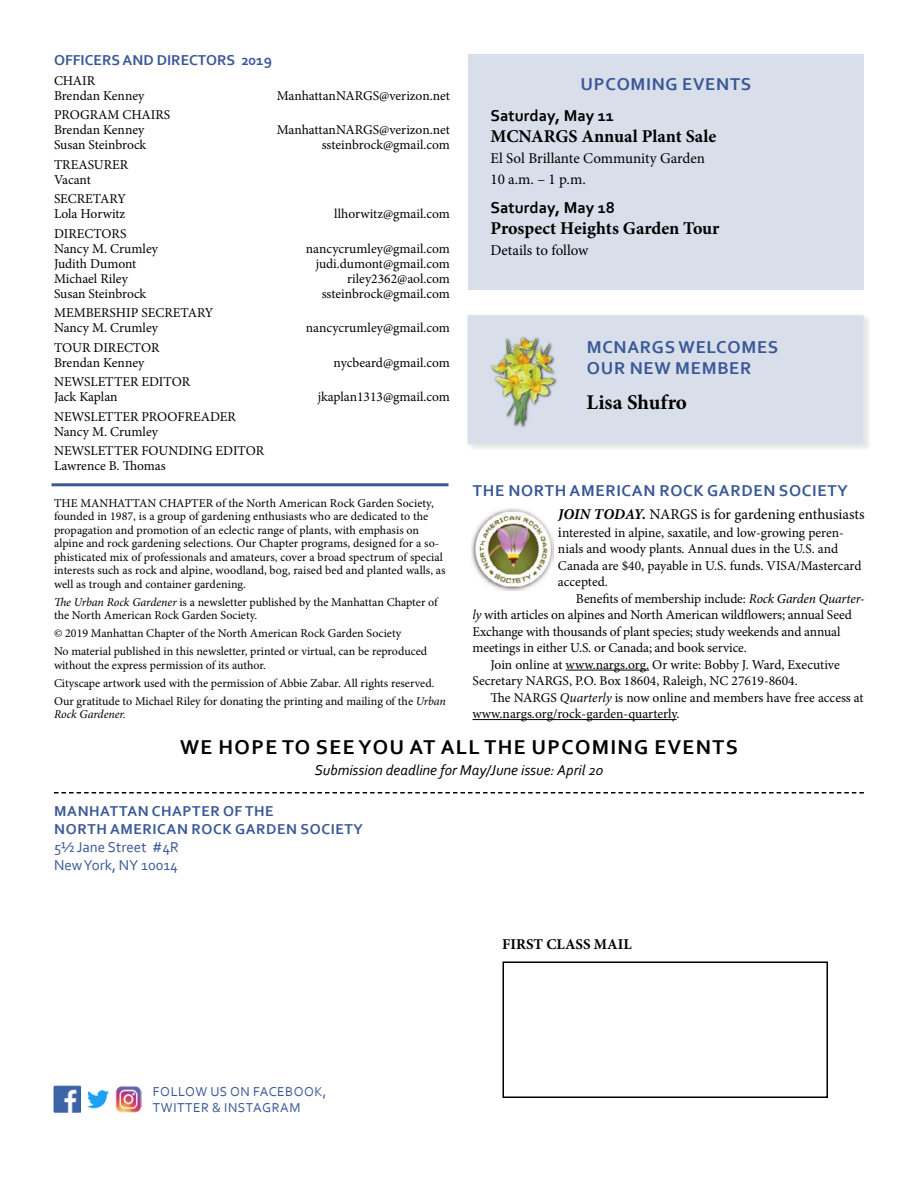
<style>
.page{position:relative;width:918px;height:1188px;background:#fff}
.page>*{position:absolute;margin:0;border:0;box-sizing:border-box;transform-origin:0 0}
.t1{font:700 21px "Corbel";letter-spacing:.065em;color:#000}
.t2{font:700 21px "Minion Pro";color:#000}
.t3{font:700 18px "Minion Pro";color:#000}
.t4{font:700 18px/21px "Corbel";letter-spacing:.04em;color:#3a5897}
.Headline_14_16{font:700 16.5px "Corbel";letter-spacing:.04em;color:#3a5897}
.t5{font:700 16.5px "Corbel";color:#000}
.t6{font:15px "Minion Pro";color:#000}
.t7{font:700 15px/18px "Corbel";letter-spacing:.04em;color:#3a5897}
.t8{font:italic 15px "Corbel";color:#000}
.t9{font:15px "Corbel";color:#3a5897}
.t10{font:700 15px "Corbel";color:#3a5897}
.t11{font:700 15px "Minion Pro";color:#000}
.t12{font:13.5px/15px "Minion Pro";letter-spacing:-.005em;color:#000}
.t13{font:13.5px/15.8px "Corbel";letter-spacing:.04em;color:#3a5897}
.t14{font:12px/13.5px "Minion Pro";color:#000}
.s1{font-style:italic}
.s2{font-weight:700;font-style:italic}
.s3{font-size:15px}
</style>
<div class="page">
<hr style="left:52px;top:483px;width:396px;height:3px;background:#3a5897">
<svg style="left:54px;top:792px;width:810px;height:2px"></svg>
<div style="left:502px;top:962px;width:326px;height:136px;border:2px solid #000"></div>
<img style="left:54px;top:1086px;width:26px;height:26px">
<img style="left:87px;top:1089px;width:22px;height:20px">
<img style="left:116px;top:1086px;width:26px;height:26px">
<hr style="left:566px;top:670px;width:83px;height:1px;background:#000">
<hr style="left:472px;top:719px;width:205px;height:1px;background:#000">
<img style="left:471px;top:509px;width:82px;height:82px">
<div style="left:468px;top:54px;width:396px;height:236px;background:#d8deea"></div>
<div style="left:468px;top:316px;width:403px;height:135px;background:#000;opacity:.5"></div>
<div style="left:468px;top:315px;width:396px;height:129px;background:#d8deea"></div>
<img style="left:491px;top:336px;width:66px;height:92px">
<p class="t10" style="left:54px;top:51px;width:220px">OFFICERS AND DIRECTORS 2019</p>
<p class="t12" style="left:54px;top:73px;width:92px">CHAIR<br>Brendan Kenney</p>
<p class="t12" style="left:277px;top:88px;width:175px">ManhattanNARGS@verizon.net</p>
<p class="t12" style="left:54px;top:107px;width:118px">PROGRAM CHAIRS<br>Brendan Kenney</p>
<p class="t12" style="left:277px;top:122px;width:175px">ManhattanNARGS@verizon.net</p>
<p class="t12" style="left:54px;top:137px;width:94px">Susan Steinbrock</p>
<p class="t12" style="left:322px;top:137px;width:130px">ssteinbrock@gmail.com</p>
<p class="t12" style="left:54px;top:157px;width:76px">TREASURER<br>Vacant</p>
<p class="t12" style="left:54px;top:191px;width:73px">SECRETARY<br>Lola Horwitz</p>
<p class="t12" style="left:334px;top:206px;width:117px">llhorwitz@gmail.com</p>
<p class="t12" style="left:54px;top:226px;width:106px">DIRECTORS<br>Nancy M. Crumley</p>
<p class="t12" style="left:306px;top:241px;width:146px">nancycrumley@gmail.com</p>
<p class="t12" style="left:54px;top:256px;width:84px">Judith Dumont</p>
<p class="t12" style="left:316px;top:256px;width:136px">judi.dumont@gmail.com</p>
<p class="t12" style="left:54px;top:271px;width:76px">Michael Riley</p>
<p class="t12" style="left:347px;top:271px;width:104px">riley2362@aol.com</p>
<p class="t12" style="left:54px;top:286px;width:94px">Susan Steinbrock</p>
<p class="t12" style="left:322px;top:286px;width:130px">ssteinbrock@gmail.com</p>
<p class="t12" style="left:54px;top:305px;width:161px">MEMBERSHIP SECRETARY<br>Nancy M. Crumley</p>
<p class="t12" style="left:306px;top:320px;width:146px">nancycrumley@gmail.com</p>
<p class="t12" style="left:54px;top:340px;width:107px">TOUR DIRECTOR<br>Brendan Kenney</p>
<p class="t12" style="left:54px;top:374px;width:138px">NEWSLETTER EDITOR<br>Jack Kaplan</p>
<p class="t12" style="left:334px;top:355px;width:118px">nycbeard@gmail.com</p>
<p class="t12" style="left:318px;top:389px;width:134px">jkaplan1313@gmail.com</p>
<p class="t12" style="left:54px;top:409px;width:183px">NEWSLETTER PROOFREADER<br>Nancy M. Crumley</p>
<p class="t12" style="left:54px;top:443px;width:212px">NEWSLETTER FOUNDING EDITOR<br>Lawrence B. Thomas</p>
<p class="t14" style="left:54px;top:496px;width:393px">THE MANHATTAN CHAPTER of the North American Rock Garden Society, founded in 1987, is a group of gardening enthusiasts who are dedicated to the propagation and promotion of an eclectic range of plants, with emphasis on alpine and rock gardening selections. Our Chapter programs, designed for a so&shy;phisticated mix of professionals and amateurs, cover a broad spectrum of special interests such as rock and alpine, woodland, bog, raised bed and planted walls, as well as trough and container gardening.</p>
<p class="t14" style="left:54px;top:595px;width:385px"><span class="s1">The Urban Rock Gardener</span> is a newsletter published by the Manhattan Chapter of the North American Rock Garden Society.</p>
<p class="t14" style="left:54px;top:627px;width:349px">© 2019 Manhattan Chapter of the North American Rock Garden Society</p>
<p class="t14" style="left:54px;top:645px;width:375px">No material published in this newsletter, printed or virtual, can be reproduced without the express permission of its author.</p>
<p class="t14" style="left:54px;top:676px;width:382px">Cityscape artwork used with the permission of Abbie Zabar. All rights reserved.</p>
<p class="t14" style="left:54px;top:694px;width:394px">Our gratitude to Michael Riley for donating the printing and mailing of the <span class="s1">Urban<br>Rock Gardener.</span></p>
<p class="t4" style="left:581px;top:73px;width:172px">UPCOMING EVENTS</p>
<p class="t5" style="left:490px;top:106px;width:125px">Saturday, May 11</p>
<p class="t3" style="left:490px;top:124px;width:227px">MCNARGS Annual Plant Sale</p>
<p class="t6" style="left:490px;top:149px;width:216px">El Sol Brillante Community Garden</p>
<p class="t6" style="left:490px;top:170px;width:97px">10 a.m. – 1 p.m.</p>
<p class="t5" style="left:490px;top:197px;width:126px">Saturday, May 18</p>
<p class="t3" style="left:490px;top:216px;width:231px">Prospect Heights Garden Tour</p>
<p class="t6" style="left:490px;top:240px;width:100px">Details to follow</p>
<p class="t4" style="left:587px;top:336px;width:193px">MCNARGS WELCOMES<br>OUR NEW MEMBER</p>
<p class="t2" style="left:586px;top:388px;width:102px">Lisa Shufro</p>
<p class="Headline_14_16" style="left:473px;top:480px;width:377px">THE NORTH AMERICAN ROCK GARDEN SOCIETY</p>
<p class="t6" style="left:558px;top:504px;width:308px"><span class="s2">JOIN TODAY.</span> NARGS is for gardening enthusiasts</p>
<p class="t12" style="left:558px;top:524px;width:305px;line-height:16.5px"><span class="s3">i</span>nterested in alpine, saxatile, and low-growing peren&shy;nials and woody plants. Annual dues in the U.S. and Canada are $40, payable in U.S. funds. VISA/Mastercard accepted.</p>
<p class="t12" style="left:472px;top:590px;width:394px;line-height:16.5px;text-indent:103px">Benefits of membership include: <span class="s1">Rock Garden Quarter&shy;ly</span> with articles on alpines and North American wildflowers; annual Seed Exchange with thousands of plant species; study weekends and annual meetings in either U.S. or Canada; and book service.</p>
<p class="t12" style="left:472px;top:656px;width:369px;line-height:16.5px;text-indent:18px">Join online at www.nargs.org. Or write: Bobby J. Ward, Executive<br>Secretary NARGS, P.O. Box 18604, Raleigh, NC 27619-8604.</p>
<p class="t12" style="left:472px;top:689px;width:393px;line-height:16.5px;text-indent:18px">The NARGS <span class="s1">Quarterly</span> is now online and members have free access at www.nargs.org/rock-garden-quarterly.</p>
<p class="t1" style="left:180px;top:734px;width:559px">WE HOPE TO SEE YOU AT ALL THE UPCOMING EVENTS</p>
<p class="t8" style="left:315px;top:761px;width:290px">Submission deadline for May/June issue: April 20</p>
<p class="t7" style="left:54px;top:801px;width:310px">MANHATTAN CHAPTER OF THE<br>NORTH AMERICAN ROCK GARDEN SOCIETY</p>
<p class="t9" style="left:54px;top:837px;width:127px">5½ Jane Street #4R</p>
<p class="t9" style="left:54px;top:855px;width:125px">New York, NY 10014</p>
<p class="t13" style="left:153px;top:1084px;width:175px">FOLLOW US ON FACEBOOK,<br>TWITTER &amp; INSTAGRAM</p>
<p class="t11" style="left:502px;top:933px;width:131px">FIRST CLASS MAIL</p>
</div>
